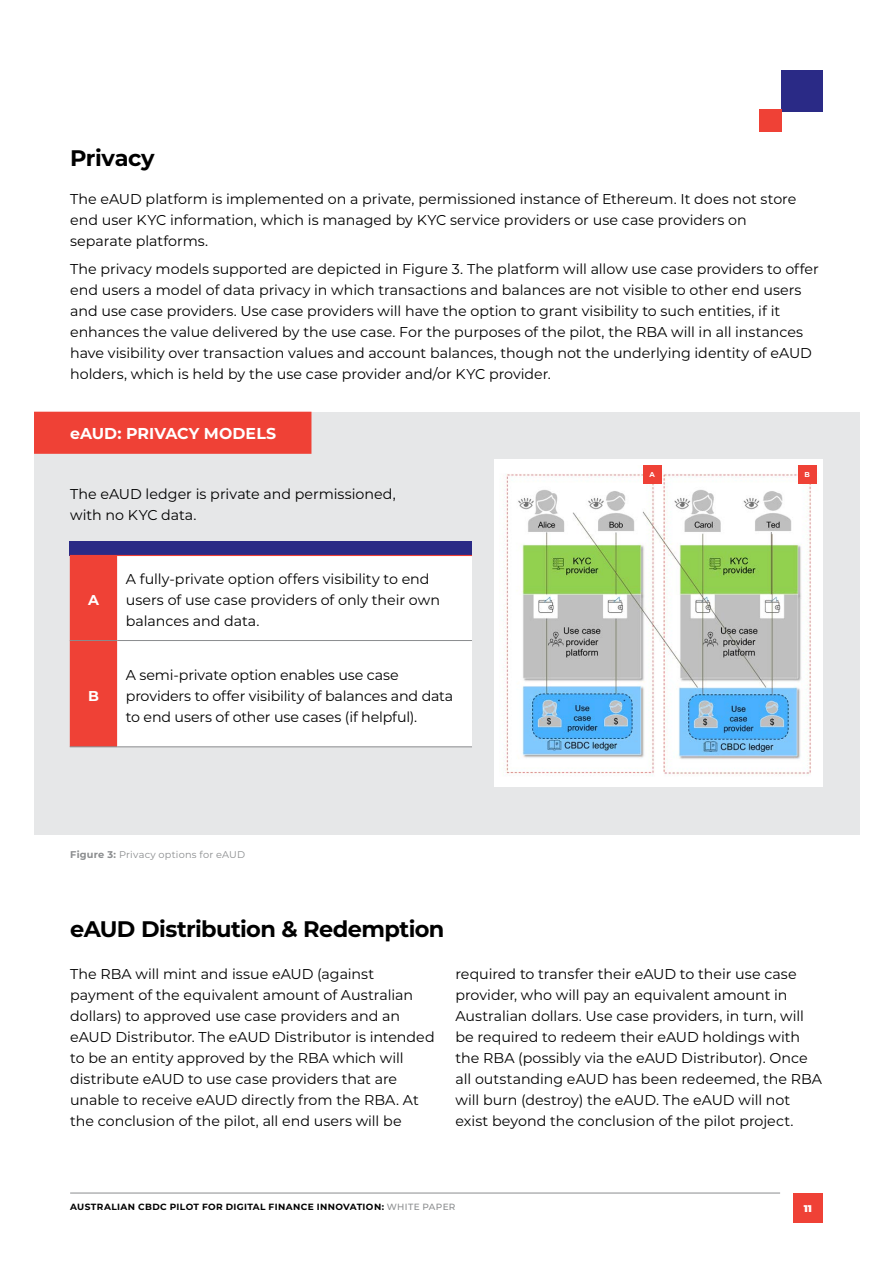
<style>
.page{position:relative;width:893px;height:1263px;background:#fff}
.page>*{position:absolute;margin:0;border:0;box-sizing:border-box;transform-origin:0 0}
.t1{font:700 22.5px "Montserrat";letter-spacing:-.025em;color:#000}
.t2{font:700 15.75px "Montserrat";letter-spacing:.005em;color:#fff}
.t3{font:14.25px/21px "Montserrat";color:#000}
.t4{font:700 14.25px "Montserrat";color:#fff}
.t5{font:9.75px "Montserrat";letter-spacing:.025em;color:#8a8c8e}
.t6{font:900 9.75px "Montserrat";color:#fff}
.t7{font:700 9px "Montserrat";letter-spacing:.045em;color:#000}
.t8{font:700 7.05px "Montserrat";color:#fff}
.s1{font-weight:700}
.s2{font-weight:500;color:#8a8c8e}
</style>
<div class="page">
<div style="left:782px;top:70px;width:41px;height:41px;background:#2a2a86"></div>
<div style="left:760px;top:110px;width:22px;height:22px;background:#ef4136"></div>
<div style="left:34px;top:412px;width:825px;height:422px;background:#e6e7e8"></div>
<div style="left:34px;top:412px;width:277px;height:42px;background:#ef4136"></div>
<div style="left:70px;top:541px;width:402px;height:14px;background:#2a2a86"></div>
<div style="left:70px;top:556px;width:47px;height:190px;background:#ef4136"></div>
<div style="left:117px;top:556px;width:355px;height:190px;background:#fff"></div>
<hr style="left:70px;top:640px;width:47px;height:1px;background:#8a8c8e">
<hr style="left:117px;top:640px;width:355px;height:1px;background:#8a8c8e">
<hr style="left:70px;top:746px;width:47px;height:1px;background:#8a8c8e">
<hr style="left:117px;top:746px;width:355px;height:1px;background:#8a8c8e">
<hr style="left:70px;top:555px;width:47px;height:1px;background:#ef4136">
<hr style="left:117px;top:555px;width:355px;height:1px;background:#ef4136">
<div style="left:495px;top:459px;width:328px;height:327px;background:#fff"></div>
<img style="left:503px;top:465px;width:314px;height:311px">
<div style="left:643px;top:466px;width:18px;height:18px;background:#ef4136"></div>
<div style="left:798px;top:466px;width:18px;height:18px;background:#ef4136"></div>
<hr style="left:70px;top:1193px;width:710px;height:1px;background:#8a8c8e">
<div style="left:793px;top:1193px;width:30px;height:29px;background:#ef4136"></div>
<h1 class="t1" style="left:70px;top:142px;width:86px">Privacy</h1>
<p class="t3" style="left:70px;top:188px;width:728px">The eAUD platform is implemented on a private, permissioned instance of Ethereum. It does not store end user KYC information, which is managed by KYC service providers or use case providers on separate platforms.</p>
<p class="t3" style="left:70px;top:258px;width:750px">The privacy models supported are depicted in Figure 3. The platform will allow use case providers to offer end users a model of data privacy in which transactions and balances are not visible to other end users and use case providers. Use case providers will have the option to grant visibility to such entities, if it enhances the value delivered by the use case. For the purposes of the pilot, the RBA will in all instances have visibility over transaction values and account balances, though not the underlying identity of eAUD holders, which is held by the use case provider and/or KYC provider.</p>
<p class="t2" style="left:70px;top:422px;width:208px">eAUD: PRIVACY MODELS</p>
<p class="t3" style="left:70px;top:483px;width:327px">The eAUD ledger is private and permissioned, with no KYC data.</p>
<p class="t4" style="left:88px;top:589px;width:12px">A</p>
<p class="t4" style="left:88px;top:685px;width:12px">B</p>
<p class="t3" style="left:126px;top:568px;width:316px">A fully-private option offers visibility to end users of use case providers of only their own balances and data.</p>
<p class="t3" style="left:126px;top:663px;width:329px">A semi-private option enables use case providers to offer visibility of balances and data to end users of other use cases (if helpful).</p>
<p class="t5" style="left:70px;top:848px;width:176px"><span class="s1">Figure 3:</span> Privacy options for eAUD</p>
<p class="t8" style="left:649px;top:470px;width:7px">A</p>
<p class="t8" style="left:804px;top:470px;width:7px">B</p>
<h1 class="t1" style="left:70px;top:913px;width:376px">eAUD Distribution &amp; Redemption</h1>
<p class="t3" style="left:70px;top:963px;width:366px">The RBA will mint and issue eAUD (against payment of the equivalent amount of Australian dollars) to approved use case providers and an eAUD Distributor. The eAUD Distributor is intended to be an entity approved by the RBA which will distribute eAUD to use case providers that are unable to receive eAUD directly from the RBA. At the conclusion of the pilot, all end users will be</p>
<p class="t3" style="left:455px;top:963px;width:368px">required to transfer their eAUD to their use case provider, who will pay an equivalent amount in Australian dollars. Use case providers, in turn, will be required to redeem their eAUD holdings with the RBA (possibly via the eAUD Distributor). Once all outstanding eAUD has been redeemed, the RBA will burn (destroy) the eAUD. The eAUD will not exist beyond the conclusion of the pilot project.</p>
<p class="t7" style="left:70px;top:1200px;width:387px">AUSTRALIAN CBDC PILOT FOR DIGITAL FINANCE INNOVATION: <span class="s2">WHITE PAPER</span></p>
<p class="t6" style="left:804px;top:1201px;width:10px">11</p>
</div>
